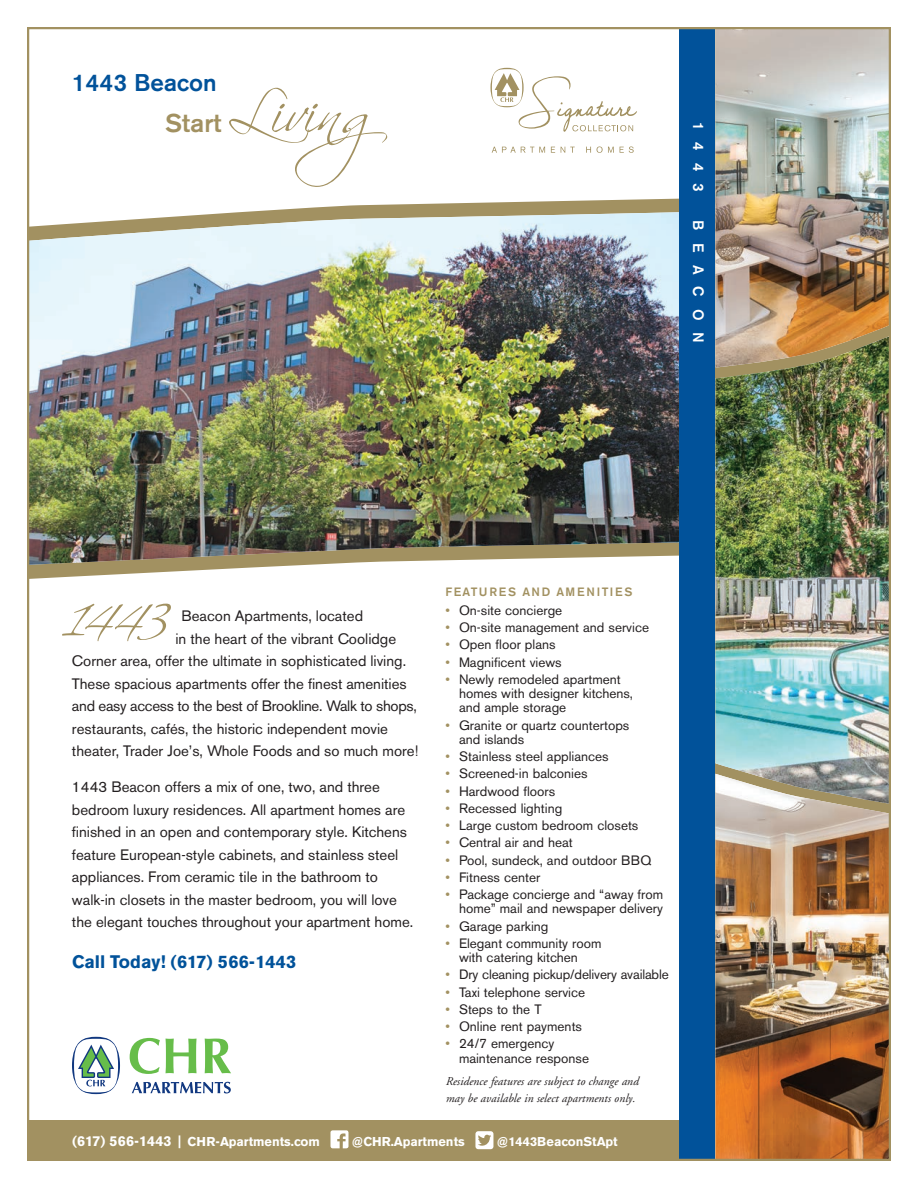
<style>
.page{position:relative;width:918px;height:1188px;background:#fff}
.page>*{position:absolute;margin:0;border:0;box-sizing:border-box;transform-origin:0 0}
.t1{font:60px "Scriptina";color:#a29161}
.t2{font:500 25.5px "Akzidenz Grotesk BE";color:#a29161}
.t3{font:500 24px "Akzidenz Grotesk BE";color:#01529a}
.Call_today{font:700 18px "Akzidenz Grotesk BE";color:#01529a}
._2_Mian_Text__no_ren{font:15px/22.5px "Akzidenz Grotesk BE";color:#231f20}
._2_Mian_Text__no_ren-2{font:15px "Akzidenz Grotesk BE";letter-spacing:-.02em;color:#231f20}
.Property_Name_along{font:500 15px "Akzidenz Grotesk BE";letter-spacing:.81em;color:#fff}
.t4{font:13.5px/14.2px "Akzidenz Grotesk BE";color:#231f20}
.Address_Line{font:700 12.75px "Akzidenz Grotesk BE";color:#fff}
._3_3_Bulleted_Text{font:italic 12px/16.5px "Adobe Garamond";color:#231f20}
._2_Subhead___all_cap{font:500 12px "Akzidenz Grotesk BE";letter-spacing:.15em;color:#a29161}
.s1{color:#a29161}
.s2{font-size:14.25px}
</style>
<div class="page">
<img style="left:27px;top:27px;width:864px;height:1134px">
<p class="t3" style="left:72px;top:68px;width:146px">1443 Beacon</p>
<p class="t2" style="left:165px;top:107px;width:58px">Start</p>
<p class="t1" style="left:228px;top:76px;width:208px">Living</p>
<p class="Property_Name_along" style="left:708px;top:122px;width:72px;rotate:90deg">1443</p>
<p class="Property_Name_along" style="left:708px;top:220px;width:124px;rotate:90deg">BEACON</p>
<p class="t1" style="left:65px;top:579px;width:106px">1443</p>
<p class="_2_Mian_Text__no_ren" style="left:182px;top:605px;width:183px">Beacon Apartments, located</p>
<p class="_2_Mian_Text__no_ren" style="left:175px;top:627px;width:222px">in the heart of the vibrant Coolidge</p>
<p class="_2_Mian_Text__no_ren" style="left:72px;top:650px;width:336px">Corner area, offer the ultimate in sophisticated living.</p>
<p class="_2_Mian_Text__no_ren" style="left:72px;top:672px;width:336px">These spacious apartments offer the finest amenities</p>
<p class="_2_Mian_Text__no_ren-2" style="left:72px;top:697px;width:346px">and easy access to the best of Brookline. Walk to shops,</p>
<p class="_2_Mian_Text__no_ren" style="left:72px;top:717px;width:317px">restaurants, cafés, the historic independent movie</p>
<p class="_2_Mian_Text__no_ren" style="left:72px;top:740px;width:348px">theater, Trader Joe’s, Whole Foods and so much more!</p>
<p class="_2_Mian_Text__no_ren" style="left:72px;top:776px;width:343px">1443 Beacon offers a mix of one, two, and three bedroom luxury residences. All apartment homes are finished in an open and contemporary style. Kitchens feature European-style cabinets, and stainless steel appliances. From ceramic tile in the bathroom to walk-in closets in the master bedroom, you will love the elegant touches throughout your apartment home.</p>
<p class="Call_today" style="left:72px;top:951px;width:226px">Call Today! (617) 566-1443</p>
<p class="_2_Subhead___all_cap" style="left:446px;top:584px;width:188px">FEATURES AND AMENITIES</p>
<p class="t4" style="left:446px;top:603px;width:118px"><span class="s1">•</span> On-site concierge</p>
<p class="t4" style="left:446px;top:620px;width:205px"><span class="s1">•</span> On-site management and service</p>
<p class="t4" style="left:446px;top:637px;width:112px"><span class="s1">•</span> Open floor plans</p>
<p class="t4" style="left:446px;top:655px;width:118px"><span class="s1">•</span> Magnificent views</p>
<p class="t4" style="left:459px;top:672px;width:176px;text-indent:-14px"><span class="s1">•</span> Newly remodeled apartment homes with designer kitchens, and ample storage</p>
<p class="t4" style="left:459px;top:718px;width:172px;text-indent:-14px"><span class="s1">•</span> Granite or quartz countertops and islands</p>
<p class="t4" style="left:446px;top:749px;width:165px"><span class="s1">•</span> Stainless steel appliances</p>
<p class="t4" style="left:446px;top:767px;width:144px"><span class="s1">•</span> Screened-in balconies</p>
<p class="t4" style="left:446px;top:784px;width:111px"><span class="s1">•</span> Hardwood floors</p>
<p class="t4" style="left:446px;top:801px;width:118px"><span class="s1">•</span> Recessed lighting</p>
<p class="t4" style="left:446px;top:818px;width:194px"><span class="s1">•</span> Large custom bedroom closets</p>
<p class="t4" style="left:446px;top:836px;width:129px"><span class="s1">•</span> Central air and heat</p>
<p class="t4" style="left:446px;top:853px;width:207px"><span class="s1">•</span> Pool, sundeck, and outdoor BBQ</p>
<p class="t4" style="left:446px;top:870px;width:96px"><span class="s1">•</span> Fitness center</p>
<p class="t4" style="left:446px;top:887px;width:219px;text-align:right"><span class="s1">•</span> Package concierge and “away from home” mail and newspaper delivery</p>
<p class="t4" style="left:446px;top:919px;width:105px"><span class="s1">•</span> Garage parking</p>
<p class="t4" style="left:459px;top:936px;width:144px;text-indent:-14px"><span class="s1">•</span> Elegant community room with catering kitchen</p>
<p class="t4" style="left:446px;top:968px;width:225px"><span class="s1">•</span> Dry cleaning pickup/delivery available</p>
<p class="t4" style="left:446px;top:985px;width:141px"><span class="s1">•</span> Taxi telephone service</p>
<p class="t4" style="left:446px;top:1002px;width:98px"><span class="s1">•</span> Steps to the T</p>
<p class="t4" style="left:446px;top:1019px;width:138px"><span class="s1">•</span> Online rent payments</p>
<p class="t4" style="left:459px;top:1037px;width:132px;text-indent:-14px"><span class="s1">•</span> 24/7 emergency maintenance response</p>
<p class="_3_3_Bulleted_Text" style="left:446px;top:1073px;width:194px">Residence features are subject to change and may be available in select apartments only.</p>
<p class="Address_Line" style="left:72px;top:1134px;width:249px"><span class="s2">(617) 566-1443</span> | CHR-Apartments.com</p>
<p class="Address_Line" style="left:352px;top:1134px;width:114px">@CHR.Apartments</p>
<p class="Address_Line" style="left:497px;top:1134px;width:122px">@1443BeaconStApt</p>
</div>
